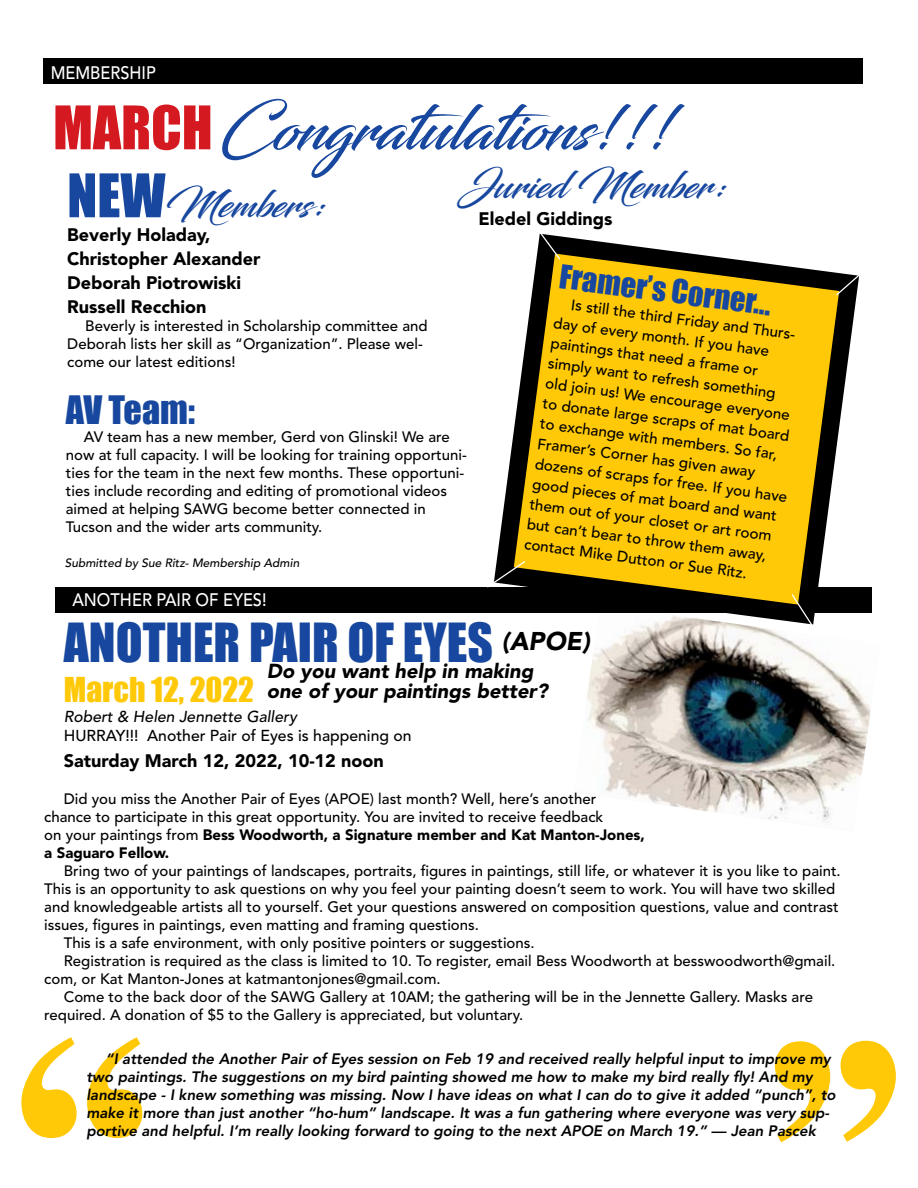
<style>
.page{position:relative;width:918px;height:1188px;background:#fff}
.page>*{position:absolute;margin:0;border:0;box-sizing:border-box;transform-origin:0 0}
.t1{font:700 300px "Times";color:#ffc907}
.t2{font:61.5px "Blacksword";color:#17479e}
.t3{font:49.5px "Impact";color:#17479e}
.t4{font:37.5px "Blacksword";color:#17479e}
.t5{font:36px "Impact";letter-spacing:-.01em;color:#17479e}
.t6{font:31.5px "Impact";color:#ffc907}
.t7{font:30.45px "Impact";color:#17479e}
.t8{font:italic 900 20.1px/20.1px "Avenir LT Std";color:#000}
.t9{font:900 18px/24px "Avenir LT Std";color:#000}
.t10{font:500 18px "Avenir LT Std";color:#fff;scale:.91 1}
.t11{font:500 15.75px "Avenir LT Std";color:#000}
.t12{font:italic 500 15.75px "Avenir LT Std";color:#000}
.t13{font:500 15.15px/20.2px "Avenir LT Std";color:#000}
.t14{font:500 15px/18px "Avenir LT Std";color:#000}
.t15{font:italic 800 15px/18px "Avenir LT Std";color:#000}
.t16{font:italic 500 12px "Avenir LT Std";color:#000}
.s1{font-family:"Impact";font-size:55.5px;color:#d51920}
.s2{font-family:"Impact";font-size:55.5px}
.s3{font-weight:900}
</style>
<div class="page">
<img style="left:587px;top:634px;width:284px;height:187px">
<div style="left:55px;top:587px;width:817px;height:26px;background:#000"></div>
<div style="left:43px;top:59px;width:820px;height:25px;background:#000"></div>
<svg style="left:496px;top:236px;width:361px;height:398px"></svg>
<svg style="left:533px;top:233px;width:29px;height:28px"></svg>
<svg style="left:835px;top:266px;width:24px;height:31px"></svg>
<svg style="left:790px;top:593px;width:28px;height:40px"></svg>
<svg style="left:487px;top:560px;width:40px;height:29px"></svg>
<p class="t10" style="left:51px;top:62px;width:117px">MEMBERSHIP</p>
<h2 class="t2" style="left:53px;top:92px;width:622px"><span class="s1">MARCH</span>Congratulations!!!</h2>
<h3 class="t4" style="left:460px;top:163px;width:271px">Juried Member:</h3>
<p class="t9" style="left:478px;top:206px;width:136px">Eledel Giddings</p>
<h3 class="t7" style="left:563px;top:252px;width:215px;rotate:8deg">Framer’s Corner...</h3>
<h3 class="t4" style="left:67px;top:182px;width:263px"><span class="s2">NEW</span> Members:</h3>
<p class="t9" style="left:67px;top:223px;width:195px">Beverly Holaday,<br>Christopher Alexander<br>Deborah Piotrowiski<br>Russell Recchion</p>
<p class="t14" style="left:67px;top:317px;width:362px;text-indent:18px">Beverly is interested in Scholarship committee and<br>Deborah lists her skill as “Organization”. Please wel&shy;come our latest editions!</p>
<p class="t13" style="left:555px;top:294px;width:257px;text-indent:17px;rotate:7deg">Is still the third Friday and Thurs&shy;day of every month. If you have paintings that need a frame or simply want to refresh something old join us! We encourage everyone to donate large scraps of mat board to exchange with members. So far,<br>Framer’s Corner has given away dozens of scraps for free. If you have good pieces of mat board and want them out of your closet or art room but can’t bear to throw them away, contact Mike Dutton or Sue Ritz.</p>
<h3 class="t5" style="left:66px;top:382px;width:131px">AV Team:</h3>
<p class="t14" style="left:66px;top:429px;width:402px;text-indent:18px">AV team has a new member, Gerd von Glinski! We are now at full capacity. I will be looking for training opportuni&shy;ties for the team in the next few months. These opportuni&shy;ties include recording and editing of promotional videos aimed at helping SAWG become better connected in Tucson and the wider arts community.</p>
<p class="t16" style="left:65px;top:556px;width:236px">Submitted by Sue Ritz- Membership Admin</p>
<p class="t10" style="left:72px;top:590px;width:215px">ANOTHER PAIR OF EYES!</p>
<h3 class="t3" style="left:64px;top:604px;width:528px">ANOTHER PAIR OF EYES <sup>(APOE)</sup></h3>
<h3 class="t6" style="left:64px;top:665px;width:192px">March 12, 2022</h3>
<p class="t12" style="left:64px;top:707px;width:235px">Robert &amp; Helen Jennette Gallery</p>
<p class="t11" style="left:64px;top:727px;width:349px">HURRAY!!! Another Pair of Eyes is happening on</p>
<p class="t9" style="left:64px;top:748px;width:322px">Saturday March 12, 2022, 10-12 noon</p>
<p class="t14" style="left:44px;top:790px;width:602px;text-indent:20px">Did you miss the Another Pair of Eyes (APOE) last month? Well, here’s another chance to participate in this great opportunity. You are invited to receive feedback<br>on your paintings from <span class="s3">Bess Woodworth, a Signature member and Kat Manton-Jones, a Saguaro Fellow.</span></p>
<p class="t14" style="left:64px;top:862px;width:779px">Bring two of your paintings of landscapes, portraits, figures in paintings, still life, or whatever it is you like to paint.</p>
<p class="t14" style="left:44px;top:880px;width:793px">This is an opportunity to ask questions on why you feel your painting doesn’t seem to work. You will have two skilled</p>
<p class="t14" style="left:44px;top:898px;width:796px">and knowledgeable artists all to yourself. Get your questions answered on composition questions, value and contrast</p>
<p class="t14" style="left:44px;top:916px;width:436px">issues, figures in paintings, even matting and framing questions.</p>
<p class="t14" style="left:64px;top:934px;width:472px">This is a safe environment, with only positive pointers or suggestions.</p>
<p class="t14" style="left:64px;top:952px;width:773px">Registration is required as the class is limited to 10. To register, email Bess Woodworth at besswoodworth@gmail.</p>
<p class="t14" style="left:44px;top:970px;width:398px">com, or Kat Manton-Jones at katmantonjones@gmail.com.</p>
<p class="t14" style="left:64px;top:988px;width:751px">Come to the back door of the SAWG Gallery at 10AM; the gathering will be in the Jennette Gallery. Masks are</p>
<p class="t14" style="left:44px;top:1006px;width:481px">required. A donation of $5 to the Gallery is appreciated, but voluntary.</p>
<h3 class="t8" style="left:267px;top:661px;width:283px">Do you want help in making one of your paintings better?</h3>
<h1 class="t1" style="left:0;top:856px;width:167px">‘‘</h1>
<h1 class="t1" style="left:916px;top:1323px;width:172px;rotate:180deg">‘‘</h1>
<p class="t15" style="left:86px;top:1050px;width:751px;text-indent:20px">“I attended the Another Pair of Eyes session on Feb 19 and received really helpful input to improve my two paintings. The suggestions on my bird painting showed me how to make my bird really fly! And my landscape - I knew something was missing. Now I have ideas on what I can do to give it added “punch”, to make it more than just another “ho-hum” landscape. It was a fun gathering where everyone was very sup&shy;portive and helpful. I’m really looking forward to going to the next APOE on March 19.” — Jean Pascek</p>
</div>
